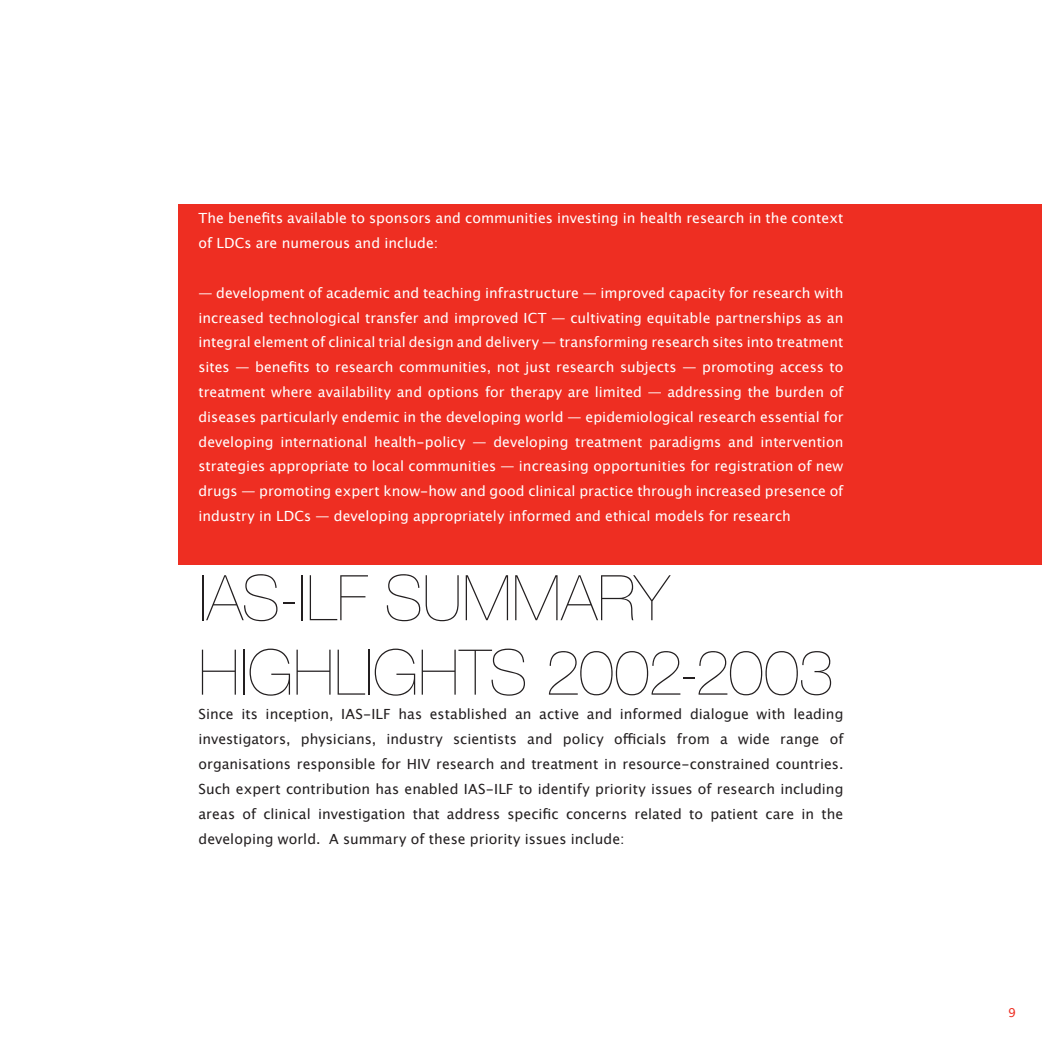
<style>
.page{position:relative;width:1042px;height:1042px;background:#fff}
.page>*{position:absolute;margin:0;border:0;box-sizing:border-box;transform-origin:0 0}
.Headline{font:200 63px/74.4px "Helvetica Neue";letter-spacing:.005em;color:#231f20}
.body{font:14px/24.8px "Lucida Grande";letter-spacing:.005em;color:#fff}
.body-2{font:14px/24.8px "Lucida Grande";letter-spacing:.005em;color:#231f20;text-align:justify}
.bullets{font:12.25px "Lucida Grande";color:#ee2e22}
</style>
<div class="page">
<div style="left:179px;top:204px;width:863px;height:360px;background:#ee2e22"></div>
<p class="body" style="left:198px;top:206px;width:646px">The benefits available to sponsors and communities investing in health research in the context of LDCs are numerous and include:</p>
<p class="body" style="left:198px;top:280px;width:646px;text-align:justify">— development of academic and teaching infrastructure — improved capacity for research with increased technological transfer and improved ICT — cultivating equitable partnerships as an integral element of clinical trial design and delivery — transforming research sites into treatment sites — benefits to research communities, not just research subjects — promoting access to treatment where availability and options for therapy are limited — addressing the burden of diseases particularly endemic in the developing world — epidemiological research essential for developing international health-policy — developing treatment paradigms and intervention strategies appropriate to local communities — increasing opportunities for registration of new drugs — promoting expert know-how and good clinical practice through increased presence of industry in LDCs — developing appropriately informed and ethical models for research</p>
<p class="Headline" style="left:198px;top:560px;width:636px">IAS-ILF SUMMARY<br>HIGHLIGHTS 2002-2003</p>
<p class="body-2" style="left:198px;top:702px;width:646px">Since its inception, IAS-ILF has established an active and informed dialogue with leading investigators, physicians, industry scientists and policy officials from a wide range of organisations responsible for HIV research and treatment in resource-constrained countries.<br>Such expert contribution has enabled IAS-ILF to identify priority issues of research including areas of clinical investigation that address specific concerns related to patient care in the developing world. A summary of these priority issues include:</p>
<p class="bullets" style="left:1008px;top:1006px;width:9px">9</p>
</div>
